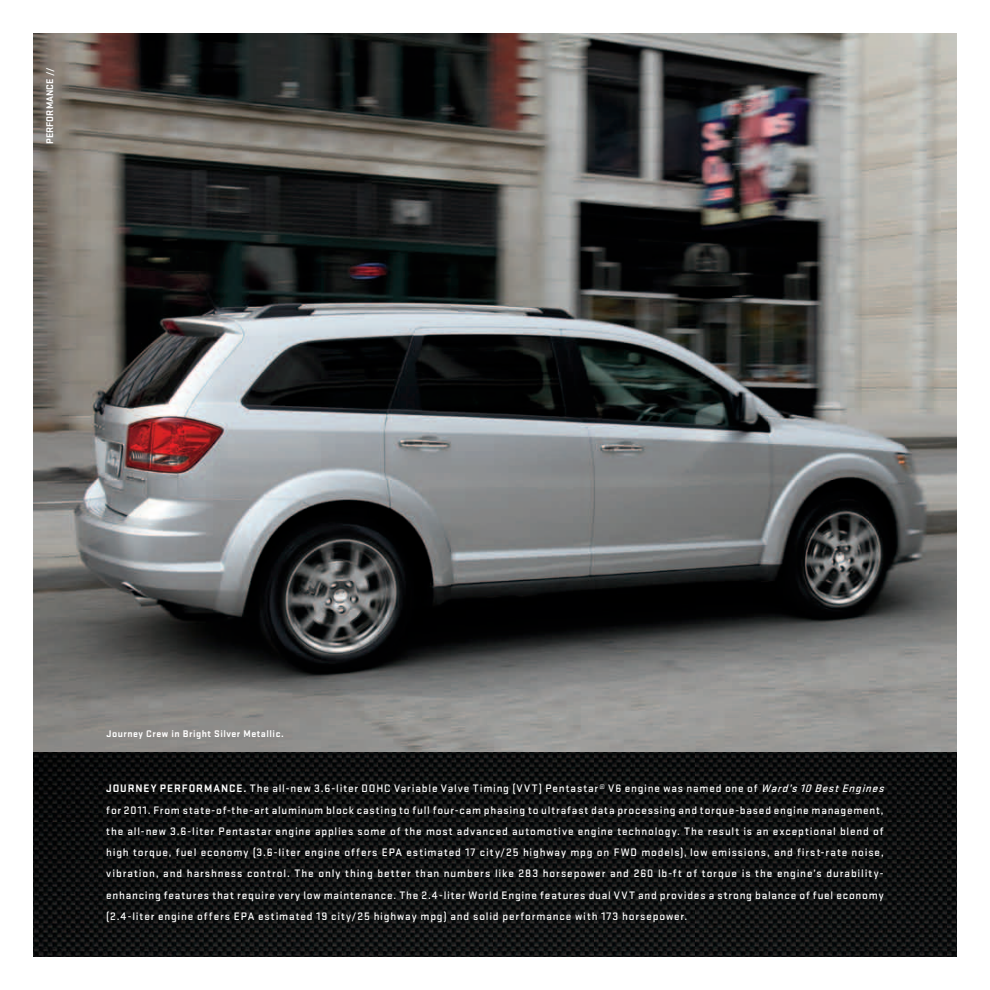
<style>
.page{position:relative;width:990px;height:990px;background:#fff}
.page>*{position:absolute;margin:0;border:0;box-sizing:border-box;transform-origin:0 0}
.t1{font:500 11.25px/21.2px "Stratum 1";letter-spacing:.075em;color:#fff}
.t2{font:700 11.25px "Stratum 1";color:#fff}
.t3{font:700 10px "Stratum 1";letter-spacing:.05em;color:#fff}
.s1{font-weight:700}
.s2{font-style:italic}
</style>
<div class="page">
<img style="left:34px;top:34px;width:923px;height:922px">
<p class="t3" style="left:43px;top:144px;width:78px;rotate:-90deg">performance //</p>
<p class="t3" style="left:107px;top:727px;width:179px">Journey Crew in Bright Silver Metallic.</p>
<p class="t1" style="left:106px;top:777px;width:783px;text-indent:123px"><span class="s1">CE.</span> The all-new 3.6-liter DOHC Variable Valve Timing (VVT) Pentastar® V6 engine was named one of <span class="s2">Ward’s 10 BestEngines </span>for 2011. From state-of-the-art aluminum block casting to full four-cam phasing to ultrafast data processing and torque-based engine management, the all-new 3.6-liter Pentastar engine applies some of the most advanced automotive engine technology. The result is an exceptional blend of high torque, fuel economy (3.6-liter engine offers EPA estimated 17 city/25 highway mpg on FWD models), low emissions, and first-rate noise, vibration, and harshness control. The only thing better than numbers like 283 horsepower and 260 lb-ft of torque is the engine’s durability&shy;enhancing features that require very low maintenance. The 2.4-liter World Engine features dual VVT and provides a strong balance of fuel economy (2.4-liter engine offers EPA estimated 19 city/25 highway mpg) and solid performance with 173 horsepower.</p>
<p class="t2" style="left:106px;top:781px;width:15px">JOURNEYPERFORMAN</p>
</div>
